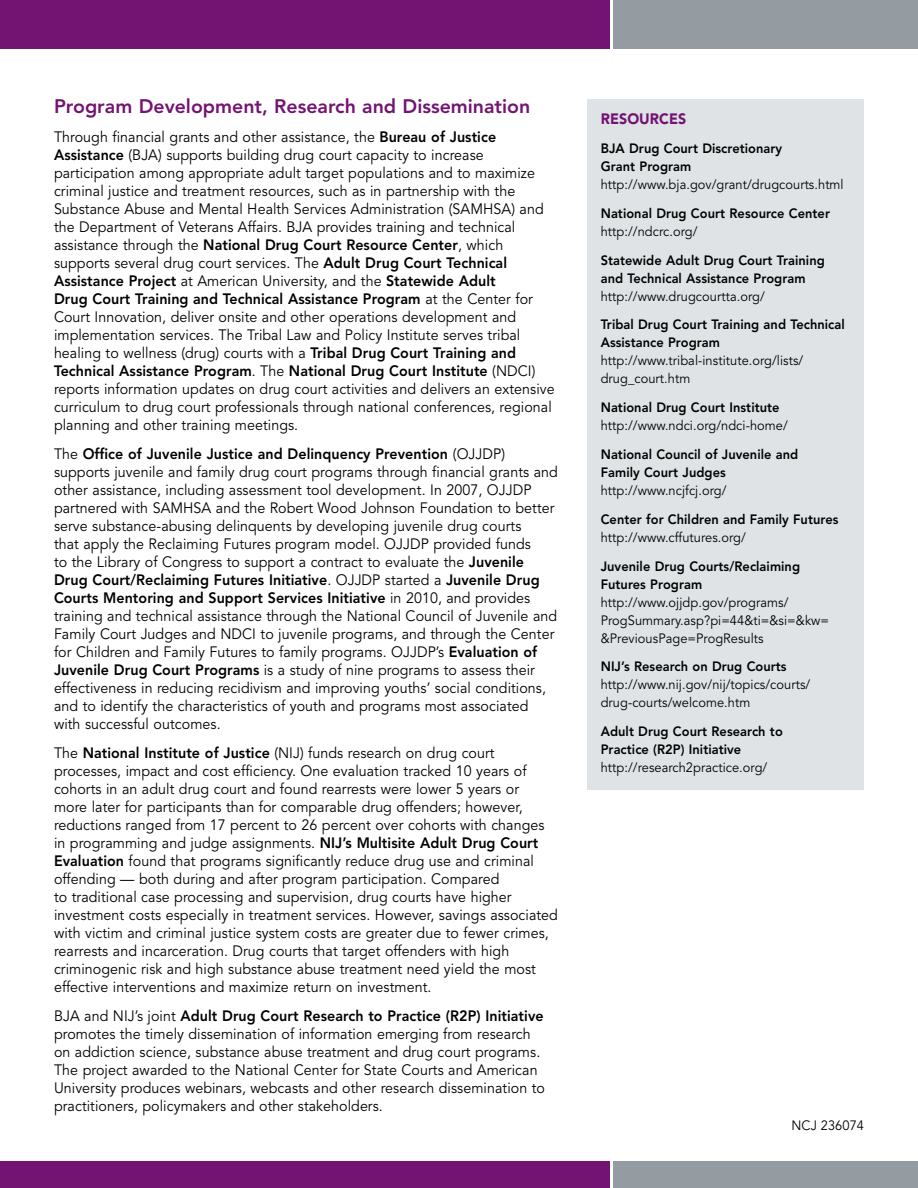
<style>
.page{position:relative;width:918px;height:1188px;background:#fff}
.page>*{position:absolute;margin:0;border:0;box-sizing:border-box;transform-origin:0 0}
.t1{font:800 19.5px "Avenir LT Std";color:#731472}
.t2{font:15px/18px "Avenir LT Std";letter-spacing:.005em;color:#000;scale:.95 1}
.t3{font:900 15px "Avenir LT Std";color:#731472;scale:.95 1}
.t4{font:800 13.5px/18px "Avenir LT Std";letter-spacing:.005em;color:#000;scale:.95 1}
.t5{font:13.5px/18px "Avenir LT Std";letter-spacing:.005em;color:#000;scale:.95 1}
.s1{font-weight:800}
</style>
<div class="page">
<div style="left:0;top:1162px;width:610px;height:26px;background:#731472"></div>
<div style="left:613px;top:1162px;width:305px;height:26px;background:#949ca1"></div>
<div style="left:0;top:0;width:610px;height:49px;background:#731472"></div>
<div style="left:613px;top:0;width:305px;height:49px;background:#949ca1"></div>
<div style="left:587px;top:99px;width:277px;height:691px;background:#dfe3e5"></div>
<h1 class="t1" style="left:54px;top:95px;width:478px">Program Development, Research and Dissemination</h1>
<p class="t2" style="left:54px;top:128px;width:529px">Through financial grants and other assistance, the <span class="s1">Bureau of Justice Assistance</span> (BJA) supports building drug court capacity to increase participation among appropriate adult target populations and to maximize criminal justice and treatment resources, such as in partnership with the Substance Abuse and Mental Health Services Administration (SAMHSA) and the Department of Veterans Affairs. BJA provides training and technical assistance through the <span class="s1">National Drug Court Resource Center</span>, which supports several drug court services. The <span class="s1">Adult Drug Court Technical Assistance Project</span> at American University, and the <span class="s1">Statewide Adult<br>Drug Court Training and Technical Assistance Program</span> at the Center for Court Innovation, deliver onsite and other operations development and implementation services. The Tribal Law and Policy Institute serves tribal healing to wellness (drug) courts with a <span class="s1">Tribal Drug Court Training and Technical Assistance Program</span>. The <span class="s1">National Drug Court Institute</span> (NDCI) reports information updates on drug court activities and delivers an extensive curriculum to drug court professionals through national conferences, regional planning and other training meetings.</p>
<p class="t2" style="left:54px;top:445px;width:532px">The <span class="s1">Office of Juvenile Justice and Delinquency Prevention</span> (OJJDP) supports juvenile and family drug court programs through financial grants and other assistance, including assessment tool development. In 2007, OJJDP partnered with SAMHSA and the Robert Wood Johnson Foundation to better serve substance-abusing delinquents by developing juvenile drug courts<br>that apply the Reclaiming Futures program model. OJJDP provided funds<br>to the Library of Congress to support a contract to evaluate the <span class="s1">Juvenile Drug Court/Reclaiming Futures Initiative</span>. OJJDP started a <span class="s1">Juvenile Drug Courts Mentoring and Support Services Initiative</span> in 2010, and provides training and technical assistance through the National Council of Juvenile and Family Court Judges and NDCI to juvenile programs, and through the Center for Children and Family Futures to family programs. OJJDP’s <span class="s1">Evaluation of Juvenile Drug Court Programs</span> is a study of nine programs to assess their effectiveness in reducing recidivism and improving youths’ social conditions, and to identify the characteristics of youth and programs most associated with successful outcomes.</p>
<p class="t2" style="left:54px;top:744px;width:532px">The <span class="s1">National Institute of Justice</span> (NIJ) funds research on drug court processes, impact and cost efficiency. One evaluation tracked 10 years of cohorts in an adult drug court and found rearrests were lower 5 years or<br>more later for participants than for comparable drug offenders; however, reductions ranged from 17 percent to 26 percent over cohorts with changes in programming and judge assignments. <span class="s1">NIJ’s Multisite Adult Drug Court Evaluation</span> found that programs significantly reduce drug use and criminal offending — both during and after program participation. Compared<br>to traditional case processing and supervision, drug courts have higher investment costs especially in treatment services. However, savings associated with victim and criminal justice system costs are greater due to fewer crimes, rearrests and incarceration. Drug courts that target offenders with high criminogenic risk and high substance abuse treatment need yield the most effective interventions and maximize return on investment.</p>
<p class="t2" style="left:54px;top:1007px;width:518px">BJA and NIJ’s joint <span class="s1">Adult Drug Court Research to Practice (R2P) Initiative </span>promotes the timely dissemination of information emerging from research on addiction science, substance abuse treatment and drug court programs.<br>The project awarded to the National Center for State Courts and American University produces webinars, webcasts and other research dissemination to practitioners, policymakers and other stakeholders.</p>
<p class="t3" style="left:601px;top:110px;width:12px">RESOUR</p>
<p class="t3" style="left:659px;top:110px;width:20px">CES</p>
<p class="t4" style="left:601px;top:139px;width:193px">BJA Drug Court Discretionary<br>Grant Program</p>
<p class="t5" style="left:601px;top:176px;width:257px">http://www.bja.gov/grant/drugcourts.html</p>
<p class="t4" style="left:601px;top:204px;width:243px">National Drug Court Resource Center</p>
<p class="t5" style="left:601px;top:223px;width:103px">http://ndcrc.org/</p>
<p class="t4" style="left:601px;top:251px;width:237px">Statewide Adult Drug Court Training and Technical Assistance Program</p>
<p class="t5" style="left:601px;top:287px;width:174px">http://www.drugcourtta.org/</p>
<p class="t4" style="left:601px;top:316px;width:258px">Tribal Drug Court Training and Technical<br>Assistance Program</p>
<p class="t5" style="left:601px;top:352px;width:215px">http://www.tribal-institute.org/lists/ drug_court.htm</p>
<p class="t4" style="left:601px;top:399px;width:190px">National Drug Court Institute</p>
<p class="t5" style="left:601px;top:417px;width:198px">http://www.ndci.org/ndci-home/</p>
<p class="t4" style="left:601px;top:445px;width:209px">National Council of Juvenile and<br>Family Court Judges</p>
<p class="t5" style="left:601px;top:482px;width:134px">http://www.ncjfcj.org/</p>
<p class="t4" style="left:601px;top:510px;width:252px">Center for Children and Family Futures</p>
<p class="t5" style="left:601px;top:528px;width:154px">http://www.cffutures.org/</p>
<p class="t4" style="left:601px;top:557px;width:211px">Juvenile Drug Courts/Reclaiming<br>Futures Program</p>
<p class="t5" style="left:601px;top:593px;width:242px">http://www.ojjdp.gov/programs/<br>ProgSummary.asp?pi=44&amp;ti=&amp;si=&amp;kw= &amp;PreviousPage=ProgResults</p>
<p class="t4" style="left:601px;top:658px;width:197px">NIJ’s Research on Drug Courts</p>
<p class="t5" style="left:601px;top:676px;width:222px">http://www.nij.gov/nij/topics/courts/ drug-courts/welcome.htm</p>
<p class="t4" style="left:601px;top:722px;width:193px">Adult Drug Court Research to<br>Practice (R2P) Initiative</p>
<p class="t5" style="left:601px;top:759px;width:177px">http://research2practice.org/</p>
<p class="t5" style="left:792px;top:1117px;width:78px">NCJ 236074</p>
</div>
